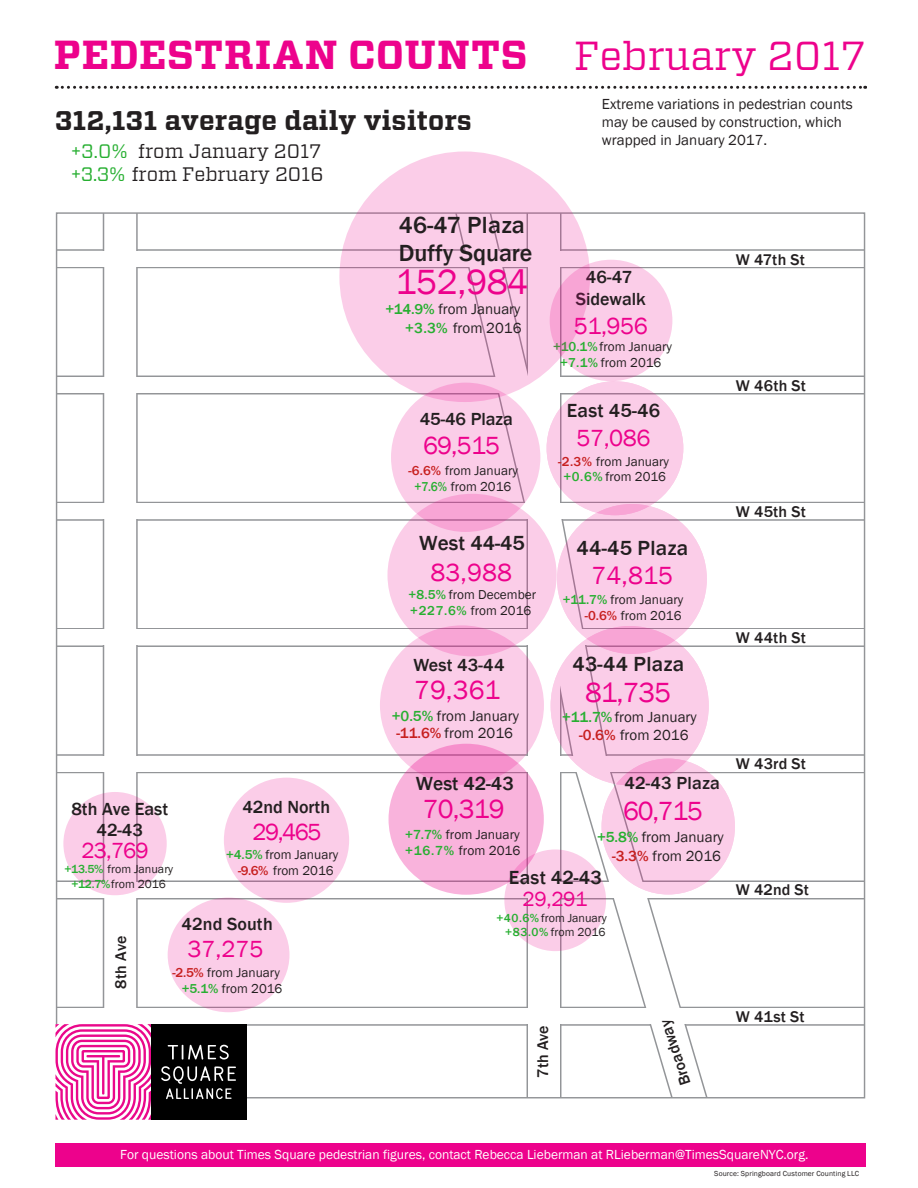
<style>
.page{position:relative;width:918px;height:1188px;background:#fff}
.page>*{position:absolute;margin:0;border:0;box-sizing:border-box;transform-origin:0 0}
.t1{font:700 40.5px "Vitesse";letter-spacing:.015em;color:#ed028c}
.t2{font:36px "Franklin Gothic";letter-spacing:-.015em;color:#ed028c}
.t3{font:28.5px "Franklin Gothic";color:#ed028c}
.t4{font:700 27px "Vitesse";letter-spacing:.005em;color:#231f20}
.t5{font:27px "Franklin Gothic";letter-spacing:-.03em;color:#ed028c}
.t6{font:25.5px "Franklin Gothic";letter-spacing:.005em;color:#ed028c}
.t7{font:24px "Franklin Gothic";letter-spacing:-.02em;color:#ed028c}
.t8{font:500 24px/28.8px "Franklin Gothic";color:#231f20}
.t9{font:22.5px "Franklin Gothic";color:#ed028c}
.t10{font:500 21px "Franklin Gothic";letter-spacing:.015em;color:#231f20}
.t11{font:21px "Franklin Gothic";color:#ed028c}
.t12{font:19.5px/23.4px "Vitesse";color:#231f20}
.t13{font:500 19.5px "Franklin Gothic";letter-spacing:.01em;color:#231f20}
.t14{font:500 18px/21.6px "Franklin Gothic";color:#231f20;text-align:center}
.t15{font:500 15.9px "Franklin Gothic";letter-spacing:.01em;color:#231f20}
.t16{font:15px/18px "Franklin Gothic";color:#231f20;text-align:center}
.t17{font:13.5px "Franklin Gothic";color:#fff}
.t18{font:13.5px/16.2px "Franklin Gothic";color:#231f20}
.t19{font:13.35px/15.9px "Franklin Gothic";color:#231f20;text-align:center}
.t20{font:12px/13.5px "Franklin Gothic";color:#231f20;text-align:right}
.t21{font:7.5px "Franklin Gothic";letter-spacing:.015em;color:#231f20}
.s1{font-weight:400}
.s2{color:#27af31}
.s3{font-weight:500;color:#27af31}
.s4{font-weight:500;color:#c72020}
</style>
<div class="page">
<hr style="left:57px;top:249px;width:808px;height:2px;background:#939598">
<hr style="left:57px;top:267px;width:808px;height:1px;background:#939598">
<hr style="left:57px;top:376px;width:808px;height:1px;background:#939598">
<hr style="left:57px;top:393px;width:808px;height:1px;background:#939598">
<hr style="left:57px;top:502px;width:808px;height:1px;background:#939598">
<hr style="left:57px;top:519px;width:808px;height:2px;background:#939598">
<hr style="left:57px;top:628px;width:808px;height:2px;background:#939598">
<hr style="left:57px;top:645px;width:808px;height:2px;background:#939598">
<hr style="left:57px;top:754px;width:808px;height:2px;background:#939598">
<hr style="left:57px;top:772px;width:808px;height:1px;background:#939598">
<hr style="left:57px;top:880px;width:808px;height:2px;background:#939598">
<hr style="left:57px;top:898px;width:808px;height:1px;background:#939598">
<hr style="left:57px;top:1007px;width:808px;height:1px;background:#939598">
<hr style="left:57px;top:1024px;width:808px;height:2px;background:#939598">
<div style="left:104px;top:213px;width:33px;height:885px;background:#fff"></div>
<hr style="left:136px;top:213px;width:2px;height:885px;background:#939598">
<hr style="left:103px;top:213px;width:1px;height:885px;background:#939598">
<svg style="left:455px;top:228px;width:253px;height:868px"></svg>
<div style="left:57px;top:251px;width:808px;height:16px;background:#fff"></div>
<div style="left:57px;top:377px;width:808px;height:16px;background:#fff"></div>
<div style="left:57px;top:503px;width:808px;height:16px;background:#fff"></div>
<div style="left:57px;top:630px;width:808px;height:15px;background:#fff"></div>
<div style="left:57px;top:756px;width:808px;height:16px;background:#fff"></div>
<div style="left:57px;top:882px;width:808px;height:16px;background:#fff"></div>
<div style="left:57px;top:1008px;width:808px;height:16px;background:#fff"></div>
<div style="left:528px;top:213px;width:32px;height:885px;background:#fff"></div>
<div style="left:602px;top:759px;width:133px;height:136px;background:#fbcde8;border-radius:50%"></div>
<svg style="left:504px;top:849px;width:102px;height:102px;background:#f6c9e4"></svg>
<div style="left:550px;top:260px;width:122px;height:121px;background:#fbcde8;border-radius:50%"></div>
<div style="left:391px;top:383px;width:149px;height:149px;background:#fbcde8;border-radius:50%"></div>
<svg style="left:387px;top:494px;width:170px;height:162px;background:#f8c5e3"></svg>
<svg style="left:551px;top:626px;width:158px;height:159px;background:#f7c7e4"></svg>
<svg style="left:557px;top:504px;width:150px;height:150px;background:#f8c6e3"></svg>
<svg style="left:380px;top:625px;width:164px;height:160px;background:#f8c6e3"></svg>
<svg style="left:63px;top:792px;width:104px;height:103px;background:#f7cae5"></svg>
<div style="left:547px;top:381px;width:136px;height:134px;background:#fbcde8;border-radius:50%"></div>
<div style="left:168px;top:898px;width:122px;height:114px;background:#fbcde8;border-radius:50%"></div>
<div style="left:224px;top:778px;width:125px;height:125px;background:#fbcde8;border-radius:50%"></div>
<svg style="left:389px;top:744px;width:155px;height:151px;background:#f6abd7"></svg>
<svg style="left:56px;top:86px;width:810px;height:3px"></svg>
<svg style="left:55px;top:1024px;width:96px;height:96px"></svg>
<div style="left:151px;top:1024px;width:96px;height:96px;background:#000"></div>
<svg style="left:168px;top:1045px;width:61px;height:15px"></svg>
<svg style="left:161px;top:1066px;width:75px;height:33px"></svg>
<div style="left:55px;top:1143px;width:811px;height:23px;background:#ed028c"></div>
<svg style="left:339px;top:151px;width:251px;height:251px;background:#f7c7e3"></svg>
<h1 class="t1" style="left:54px;top:27px;width:813px">PEDESTRIAN COUNTS <span class="s1">February 2017</span></h1>
<h3 class="t4" style="left:55px;top:102px;width:419px">312,131 average daily visitors</h3>
<h3 class="t12" style="left:71px;top:139px;width:254px"><span class="s2">+3.0%</span> from January 2017 <span class="s2">+3.3%</span> from February 2016</h3>
<h3 class="t8" style="left:399px;top:210px;width:135px">46-47 Plaza<br>Duffy Square</h3>
<h2 class="t2" style="left:396px;top:259px;width:134px">152,984</h2>
<p class="t16" style="left:385px;top:299px;width:138px;line-height:19.8px;text-align:right"><span class="s3">+14.9%</span> from January <span class="s3">+3.3%</span> from 2016</p>
<h3 class="t14" style="left:420px;top:408px;width:95px">45-46 Plaza</h3>
<h3 class="t6" style="left:423px;top:430px;width:79px">69,515</h3>
<p class="t19" style="left:409px;top:463px;width:111px"><span class="s4">-6.6%</span> from January <span class="s3">+7.6%</span> from 2016</p>
<p class="t16" style="left:602px;top:96px;width:252px;text-align:left">Extreme variations in pedestrian counts may be caused by construction, which wrapped in January 2017.</p>
<h3 class="t14" style="left:576px;top:267px;width:72px">46-47<br>Sidewalk</h3>
<h3 class="t7" style="left:574px;top:311px;width:75px">51,956</h3>
<p class="t19" style="left:553px;top:339px;width:121px"><span class="s3">+10.1%</span>from January <span class="s3">+7.1%</span> from 2016</p>
<h3 class="t13" style="left:567px;top:398px;width:95px">East 45-46</h3>
<h3 class="t7" style="left:577px;top:423px;width:76px">57,086</h3>
<p class="t19" style="left:558px;top:453px;width:112px"><span class="s4">-2.3%</span> from January <span class="s3">+0.6%</span> from 2016</p>
<p class="t15" style="left:736px;top:250px;width:70px">W 47th St</p>
<p class="t15" style="left:736px;top:375px;width:72px">W 46th St</p>
<p class="t15" style="left:736px;top:502px;width:71px">W 45th St</p>
<h3 class="t14" style="left:71px;top:798px;width:98px">8th Ave East<br>42-43</h3>
<h3 class="t9" style="left:82px;top:836px;width:69px">23,769</h3>
<h3 class="t14" style="left:242px;top:796px;width:89px">42nd North</h3>
<h3 class="t7" style="left:252px;top:817px;width:71px">29,465</h3>
<p class="t19" style="left:226px;top:847px;width:114px"><span class="s3">+4.5%</span> from January</p>
<p class="t20" style="left:64px;top:863px;width:110px"><span class="s3">+13.5%</span> from January</p>
<p class="t19" style="left:238px;top:863px;width:97px"><span class="s4">-9.6%</span> from 2016</p>
<p class="t20" style="left:71px;top:878px;width:96px"><span class="s3">+12.7%</span>from 2016</p>
<p class="t15" style="left:111px;top:989px;width:54px;rotate:-90deg">8th Ave</p>
<h3 class="t14" style="left:181px;top:913px;width:93px">42nd South</h3>
<h3 class="t7" style="left:188px;top:934px;width:78px">37,275</h3>
<p class="t19" style="left:173px;top:964px;width:111px;line-height:16.6px;text-align:right"><span class="s4">-2.5%</span> from January <span class="s3">+5.1%</span> from 2016</p>
<h3 class="t10" style="left:419px;top:530px;width:107px">West 44-45</h3>
<h3 class="t6" style="left:430px;top:557px;width:83px">83,988</h3>
<p class="t19" style="left:408px;top:587px;width:129px;text-align:left"><span class="s3">+8.5%</span> from December <span class="s3">+227.6%</span> from 2016</p>
<h3 class="t10" style="left:576px;top:535px;width:113px">44-45 Plaza</h3>
<h3 class="t6" style="left:591px;top:560px;width:83px">74,815</h3>
<p class="t19" style="left:563px;top:592px;width:122px;text-align:right"><span class="s3">+11.7%</span> from January <span class="s4">-0.6%</span> from 2016</p>
<h3 class="t10" style="left:573px;top:651px;width:113px">43-44 Plaza</h3>
<h3 class="t3" style="left:585px;top:675px;width:88px">81,735</h3>
<p class="t16" style="left:562px;top:708px;width:136px"><span class="s3">+11.7%</span>from January <span class="s4">-0.6%</span> from 2016</p>
<h3 class="t14" style="left:625px;top:772px;width:97px">42-43 Plaza</h3>
<h3 class="t5" style="left:623px;top:794px;width:81px">60,715</h3>
<p class="t16" style="left:597px;top:828px;width:128px;line-height:18.6px;text-align:right"><span class="s3">+5.8%</span> from January <span class="s4">-3.3%</span> from 2016</p>
<h3 class="t13" style="left:509px;top:865px;width:95px">East 42-43</h3>
<h3 class="t11" style="left:523px;top:886px;width:66px">29,291</h3>
<p class="t20" style="left:496px;top:912px;width:112px"><span class="s3">+40.6%</span> from January <span class="s3">+83.0%</span> from 2016</p>
<h3 class="t14" style="left:413px;top:655px;width:93px">West 43-44</h3>
<h3 class="t5" style="left:414px;top:674px;width:88px">79,361</h3>
<p class="t16" style="left:392px;top:707px;width:129px;line-height:17.4px"><span class="s3">+0.5%</span> from January <span class="s4">-11.6%</span> from 2016</p>
<h3 class="t13" style="left:416px;top:771px;width:99px">West 42-43</h3>
<h3 class="t5" style="left:423px;top:792px;width:83px">70,319</h3>
<p class="t18" style="left:405px;top:827px;width:117px"><span class="s3">+7.7%</span> from January <span class="s3">+16.7%</span> from 2016</p>
<p class="t15" style="left:736px;top:628px;width:72px">W 44th St</p>
<p class="t15" style="left:736px;top:754px;width:71px">W 43rd St</p>
<p class="t15" style="left:736px;top:880px;width:75px">W 42nd St</p>
<p class="t15" style="left:533px;top:1078px;width:54px;rotate:-90deg">7th Ave</p>
<p class="t15" style="left:676px;top:1088px;width:70px;rotate:-108deg">Broadway</p>
<p class="t15" style="left:736px;top:1007px;width:70px">W 41st St</p>
<p class="t17" style="left:120px;top:1146px;width:690px">For questions about Times Square pedestrian figures, contact Rebecca Lieberman at RLieberman@TimesSquareNYC.org.</p>
<p class="t21" style="left:714px;top:1169px;width:146px">Source: Springboard Customer Counting LLC</p>
</div>
